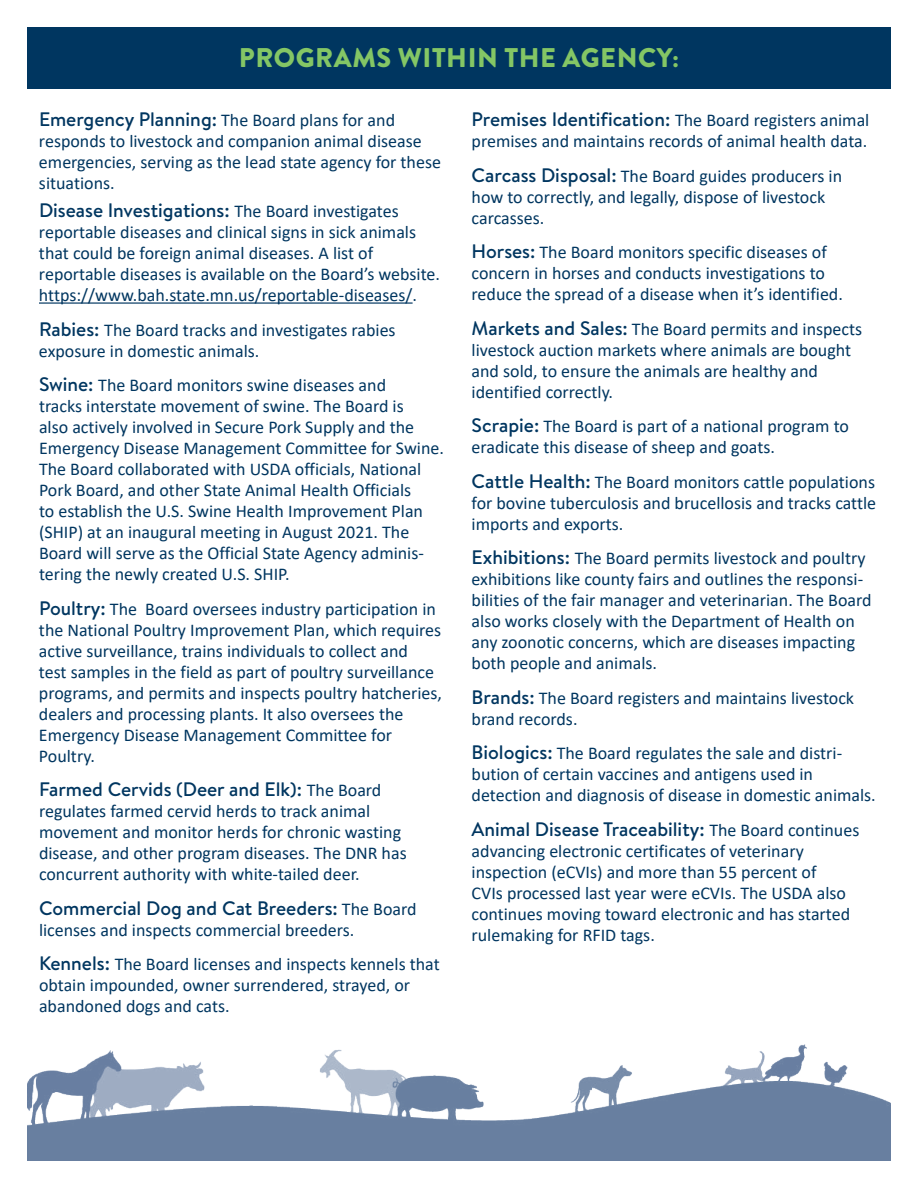
<style>
.page{position:relative;width:918px;height:1188px;background:#fff}
.page>*{position:absolute;margin:0;border:0;box-sizing:border-box;transform-origin:0 0}
.t1{font:900 27px "Brandon Grotesque";letter-spacing:.02em;color:#84c665}
.t2{font:500 19.5px "Brandon Text";color:#003660}
.t3{font:18px/21px "Calibri";color:#003660}
.s1{font-family:"Brandon Text";font-weight:500;font-size:19.5px}
.s2{font-family:"Calibri";font-weight:400;font-size:18px}
</style>
<div class="page">
<div style="left:27px;top:27px;width:864px;height:62px;background:#003660"></div>
<img style="left:27px;top:1044px;width:864px;height:117px">
<hr style="left:39px;top:302px;width:374px;height:2px;background:#003660">
<h2 class="t1" style="left:239px;top:39px;width:442px">PROGRAMS WITHIN THE AGENCY:</h2>
<h3 class="t3" style="left:39px;top:109px;width:358px"><span class="s1">Emergency Planning:</span> The Board plans for and</h3>
<p class="t3" style="left:39px;top:130px;width:404px">responds to livestock and companion animal disease emergencies, serving as the lead state agency for these situations.</p>
<h3 class="t2" style="left:39px;top:197px;width:361px">Disease Investigations: <span class="s2">The Board investigates</span></h3>
<p class="t3" style="left:39px;top:221px;width:403px">reportable diseases and clinical signs in sick animals that could be foreign animal diseases. A list of reportable diseases is available on the Board’s website. https://www.bah.state.mn.us/reportable-diseases/.</p>
<h3 class="t3" style="left:39px;top:319px;width:358px"><span class="s1">Rabies:</span> The Board tracks and investigates rabies</h3>
<p class="t3" style="left:39px;top:340px;width:222px">exposure in domestic animals.</p>
<h3 class="t3" style="left:39px;top:374px;width:349px"><span class="s1">Swine:</span> The Board monitors swine diseases and</h3>
<p class="t3" style="left:39px;top:395px;width:406px">tracks interstate movement of swine. The Board is<br>also actively involved in Secure Pork Supply and the Emergency Disease Management Committee for Swine.<br>The Board collaborated with USDA officials, National Pork Board, and other State Animal Health Officials<br>to establish the U.S. Swine Health Improvement Plan (SHIP) at an inaugural meeting in August 2021. The Board will serve as the Official State Agency adminis&shy;tering the newly created U.S. SHIP.</p>
<h3 class="t3" style="left:39px;top:598px;width:398px"><span class="s1">Poultry:</span> The Board oversees industry participation in</h3>
<p class="t3" style="left:39px;top:619px;width:405px">the National Poultry Improvement Plan, which requires active surveillance, trains individuals to collect and<br>test samples in the field as part of poultry surveillance programs, and permits and inspects poultry hatcheries, dealers and processing plants. It also oversees the Emergency Disease Management Committee for Poultry.</p>
<h3 class="t2" style="left:39px;top:776px;width:344px">Farmed Cervids (Deer and Elk): <span class="s2">The Board</span></h3>
<p class="t3" style="left:39px;top:800px;width:369px">regulates farmed cervid herds to track animal movement and monitor herds for chronic wasting disease, and other program diseases. The DNR has concurrent authority with white-tailed deer.</p>
<h3 class="t2" style="left:39px;top:894px;width:379px">Commercial Dog and Cat Breeders: <span class="s2">The Board</span></h3>
<p class="t3" style="left:39px;top:919px;width:317px">licenses and inspects commercial breeders.</p>
<h3 class="t3" style="left:39px;top:953px;width:402px"><span class="s1">Kennels:</span> The Board licenses and inspects kennels that</h3>
<p class="t3" style="left:39px;top:974px;width:373px">obtain impounded, owner surrendered, strayed, or abandoned dogs and cats.</p>
<h3 class="t2" style="left:472px;top:106px;width:399px">Premises Identification: <span class="s2">The Board registers animal</span></h3>
<p class="t3" style="left:472px;top:130px;width:397px">premises and maintains records of animal health data.</p>
<h3 class="t3" style="left:472px;top:165px;width:372px"><span class="s1">Carcass Disposal:</span> The Board guides producers in</h3>
<p class="t3" style="left:472px;top:186px;width:355px">how to correctly, and legally, dispose of livestock carcasses.</p>
<h3 class="t3" style="left:472px;top:241px;width:357px"><span class="s1">Horses:</span> The Board monitors specific diseases of</h3>
<p class="t3" style="left:472px;top:262px;width:373px">concern in horses and conducts investigations to reduce the spread of a disease when it’s identified.</p>
<h3 class="t3" style="left:472px;top:318px;width:392px"><span class="s1">Markets and Sales:</span> The Board permits and inspects</h3>
<p class="t3" style="left:472px;top:339px;width:381px">livestock auction markets where animals are bought and sold, to ensure the animals are healthy and identified correctly.</p>
<h3 class="t3" style="left:472px;top:415px;width:379px"><span class="s1">Scrapie:</span> The Board is part of a national program to</h3>
<p class="t3" style="left:472px;top:436px;width:305px">eradicate this disease of sheep and goats.</p>
<h3 class="t3" style="left:472px;top:471px;width:405px"><span class="s1">Cattle Health:</span> The Board monitors cattle populations</h3>
<p class="t3" style="left:472px;top:492px;width:406px">for bovine tuberculosis and brucellosis and tracks cattle imports and exports.</p>
<h3 class="t3" style="left:472px;top:547px;width:396px"><span class="s1">Exhibitions:</span> The Board permits livestock and poultry</h3>
<p class="t3" style="left:472px;top:568px;width:402px">exhibitions like county fairs and outlines the responsi&shy;bilities of the fair manager and veterinarian. The Board also works closely with the Department of Health on any zoonotic concerns, which are diseases impacting both people and animals.</p>
<h3 class="t3" style="left:472px;top:687px;width:384px"><span class="s1">Brands:</span> The Board registers and maintains livestock</h3>
<p class="t3" style="left:472px;top:708px;width:107px">brand records.</p>
<h3 class="t3" style="left:472px;top:742px;width:372px"><span class="s1">Biologics:</span> The Board regulates the sale and distri-</h3>
<p class="t3" style="left:472px;top:763px;width:406px">bution of certain vaccines and antigens used in detection and diagnosis of disease in domestic animals.</p>
<h3 class="t2" style="left:472px;top:816px;width:389px">Animal Disease Traceability: <span class="s2">The Board continues</span></h3>
<p class="t3" style="left:472px;top:840px;width:380px">advancing electronic certificates of veterinary inspection (eCVIs) and more than 55 percent of CVIs processed last year were eCVIs. The USDA also continues moving toward electronic and has started rulemaking for RFID tags.</p>
</div>
